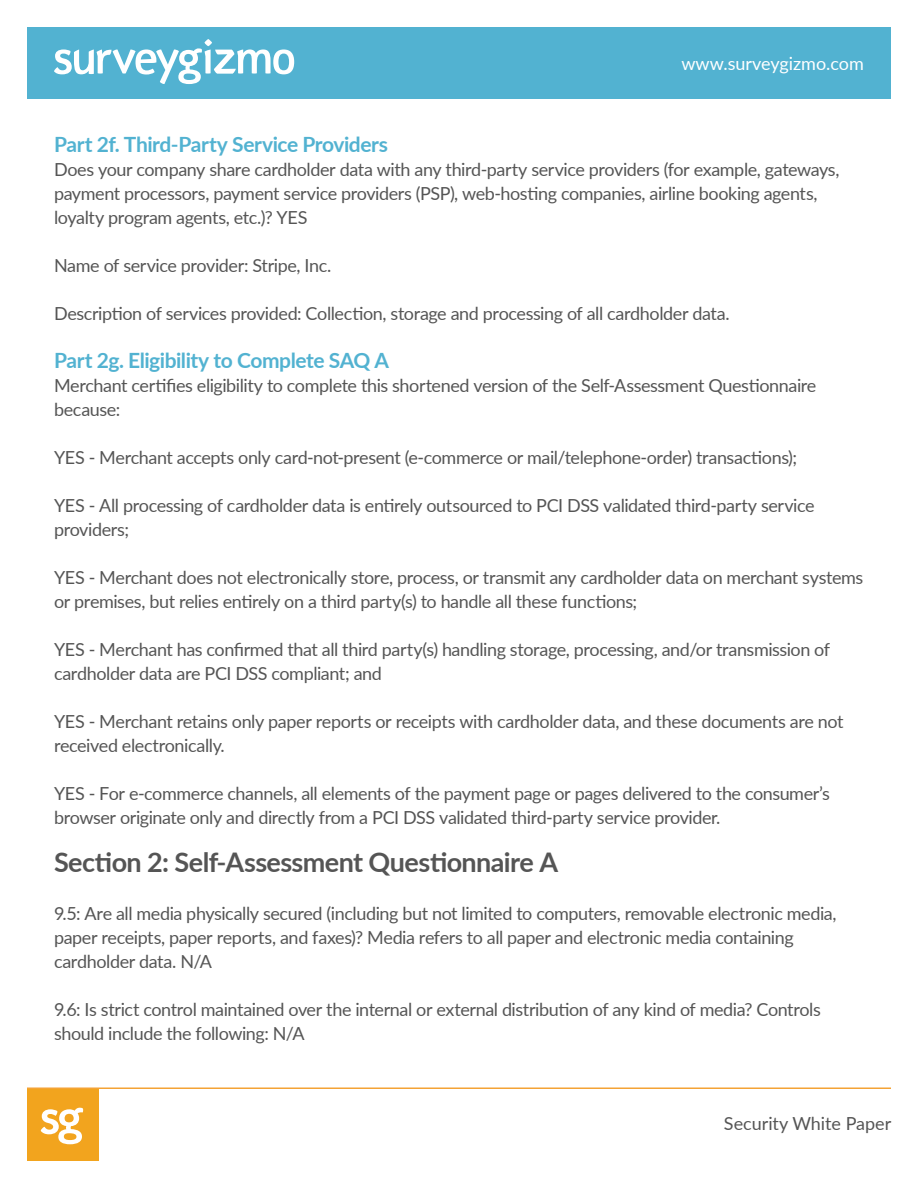
<style>
.page{position:relative;width:918px;height:1188px;background:#fff}
.page>*{position:absolute;margin:0;border:0;box-sizing:border-box;transform-origin:0 0}
.t1{font:700 27px "Lato";letter-spacing:-.02em;color:#555}
.t2{font:700 21px "Lato";letter-spacing:-.025em;color:#52b2d1}
.t3{font:18px/24px "Lato";letter-spacing:-.025em;color:#555}
.t4{font:18px "Lato";color:#fff}
.t5{font:18px "Lato";color:#555}
</style>
<div class="page">
<div style="left:27px;top:27px;width:864px;height:72px;background:#52b2d1"></div>
<hr style="left:27px;top:1088px;width:864px;height:1px;background:#f4a335">
<svg style="left:54px;top:39px;width:240px;height:45px"></svg>
<div style="left:27px;top:1089px;width:72px;height:72px;background:#f2a41e"></div>
<svg style="left:41px;top:1108px;width:42px;height:36px"></svg>
<p class="t4" style="left:681px;top:52px;width:184px">www.surveygizmo.com</p>
<p class="t2" style="left:54px;top:131px;width:336px">Part 2f. Third-Party Service Providers</p>
<p class="t3" style="left:54px;top:157px;width:787px">Does your company share cardholder data with any third-party service providers (for example, gateways, payment processors, payment service providers (PSP), web-hosting companies, airline booking agents, loyalty program agents, etc.)? YES</p>
<p class="t3" style="left:54px;top:253px;width:279px">Name of service provider: Stripe, Inc.</p>
<p class="t3" style="left:54px;top:301px;width:677px">Description of services provided: Collection, storage and processing of all cardholder data.</p>
<p class="t2" style="left:54px;top:347px;width:337px">Part 2g. Eligibility to Complete SAQ A</p>
<p class="t3" style="left:54px;top:373px;width:764px">Merchant certifies eligibility to complete this shortened version of the Self-Assessment Questionnaire because:</p>
<p class="t3" style="left:54px;top:445px;width:745px">YES - Merchant accepts only card-not-present (e-commerce or mail/telephone-order) transactions);</p>
<p class="t3" style="left:54px;top:493px;width:762px">YES - All processing of cardholder data is entirely outsourced to PCI DSS validated third-party service providers;</p>
<p class="t3" style="left:54px;top:565px;width:811px">YES - Merchant does not electronically store, process, or transmit any cardholder data on merchant systems or premises, but relies entirely on a third party(s) to handle all these functions;</p>
<p class="t3" style="left:54px;top:637px;width:778px">YES - Merchant has confirmed that all third party(s) handling storage, processing, and/or transmission of cardholder data are PCI DSS compliant; and</p>
<p class="t3" style="left:54px;top:709px;width:791px">YES - Merchant retains only paper reports or receipts with cardholder data, and these documents are not received electronically.</p>
<p class="t3" style="left:54px;top:781px;width:777px">YES - For e-commerce channels, all elements of the payment page or pages delivered to the consumer’s browser originate only and directly from a PCI DSS validated third-party service provider.</p>
<h1 class="t1" style="left:54px;top:845px;width:506px">Section 2: Self-Assessment Questionnaire A</h1>
<p class="t3" style="left:54px;top:901px;width:784px">9.5: Are all media physically secured (including but not limited to computers, removable electronic media, paper receipts, paper reports, and faxes)? Media refers to all paper and electronic media containing cardholder data. N/A</p>
<p class="t3" style="left:54px;top:997px;width:768px">9.6: Is strict control maintained over the internal or external distribution of any kind of media? Controls should include the following: N/A</p>
<p class="t5" style="left:724px;top:1113px;width:169px">Security White Paper</p>
</div>
